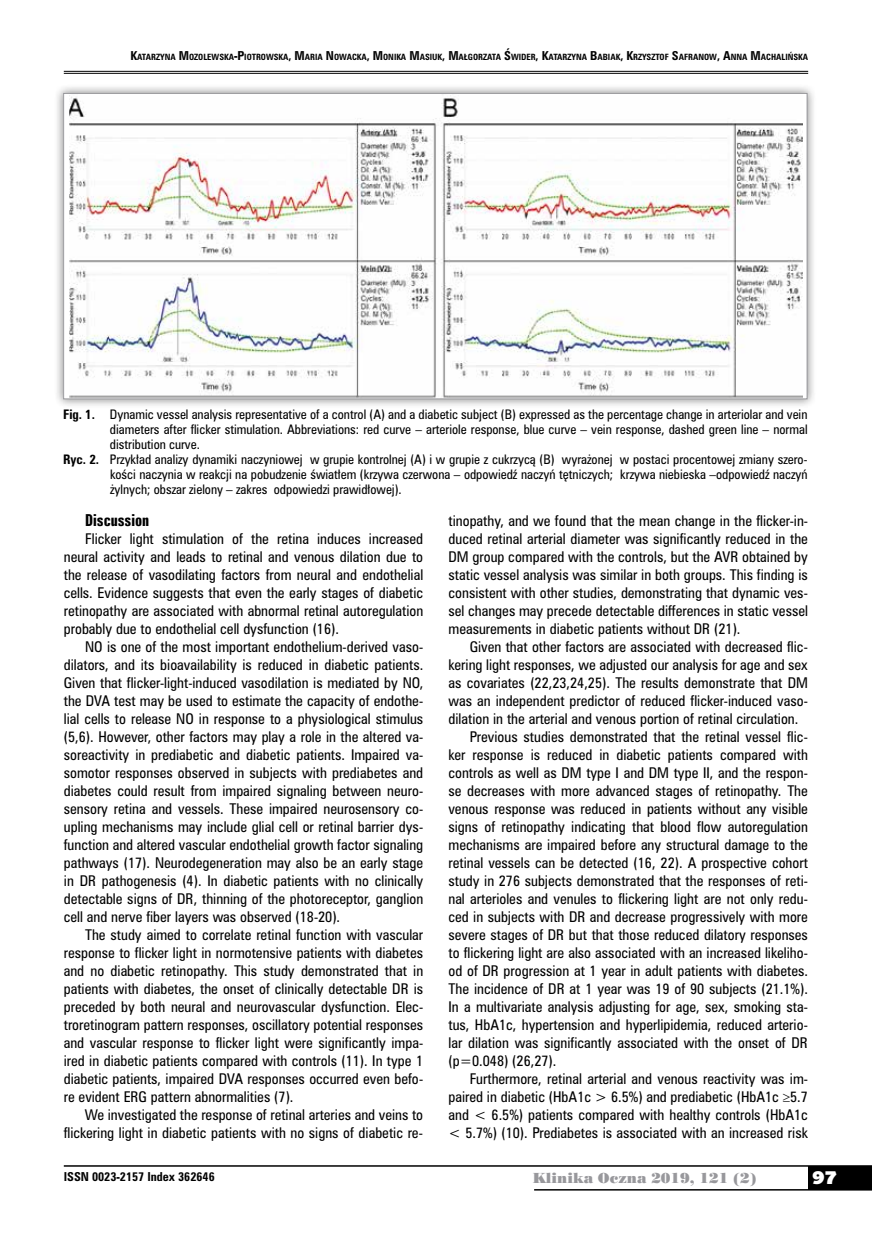
<style>
.page{position:relative;width:872px;height:1234px;background:#fff}
.page>*{position:absolute;margin:0;border:0;box-sizing:border-box;transform-origin:0 0}
.t1{font:18px "Humanst 531 U Blk PL";color:#fff}
.t2{font:15px "Zurich Bd X Cn PL";color:#000}
.t3{font:13.5px/18px "Zurich Cn PL";color:#000;text-align:justify}
.t4{font:13.5px "Poster Bodoni PL";color:#98989c}
.t5{font:12px "Zurich Cn PL";color:#000}
.t6{font:700 11.25px "Zurich Cn PL";color:#000}
.t7{font:700 7.8px "Zurich Cn PL";color:#000}
.s1{font-size:11.25px}
.s2{font-weight:700}
</style>
<div class="page">
<div style="left:808px;top:1165px;width:64px;height:24px;background:#000"></div>
<hr style="left:64px;top:1164px;width:808px;height:2px;background:#000">
<hr style="left:534px;top:1188px;width:338px;height:2px;background:#000">
<hr style="left:64px;top:71px;width:744px;height:1px;background:#000">
<hr style="left:64px;top:73px;width:744px;height:1px;background:#000">
<div style="left:54px;top:84px;width:762px;height:324px;background:#000;opacity:.45"></div>
<img style="left:70px;top:95px;width:732px;height:302px">
<p class="t7" style="left:130px;top:52px;width:679px"><span class="s1">K</span>ATARZYNA <span class="s1">M</span>OZOLEWSKA<span class="s1">-P</span>IOTROWSKA<span class="s1">, M</span>ARIA <span class="s1">N</span> OWACKA<span class="s1">, M</span>ONIKA <span class="s1">M</span>ASIUK<span class="s1">, M</span>AŁGORZATA <span class="s1">Ś</span>WIDER<span class="s1">, K</span>ATARZYNA <span class="s1">B</span>ABIAK<span class="s1">, K</span>RZYSZTOF <span class="s1">S</span>AFRANOW<span class="s1">, A</span>NNA <span class="s1">M</span>ACHALIŃSKA</p>
<p class="t5" style="left:63px;top:406px;width:746px"><span class="s2">Fig. 1.</span> Dynamic vessel analysis representative of a control (A) and a diabetic subject (B) expressed as the percentage change in arteriolar and vein</p>
<p class="t5" style="left:110px;top:421px;width:699px">diameters after flicker stimulation. Abbreviations: red curve – arteriole response, blue curve – vein response, dashed green line – normal</p>
<p class="t5" style="left:110px;top:436px;width:91px">distribution curve.</p>
<p class="t5" style="left:63px;top:451px;width:746px"><span class="s2">Ryc. 2.</span> Przykład analizy dynamiki naczyniowej w grupie kontrolnej (A) i w grupie z cukrzycą (B) wyrażonej w postaci procentowej zmiany szero-</p>
<p class="t5" style="left:110px;top:466px;width:699px">kości naczynia w reakcji na pobudzenie światłem (krzywa czerwona – odpowiedź naczyń tętniczych; krzywa niebieska –odpowiedź naczyń</p>
<p class="t5" style="left:110px;top:481px;width:293px">żylnych; obszar zielony – zakres odpowiedzi prawidłowej).</p>
<p class="t2" style="left:85px;top:510px;width:66px">Discussion</p>
<p class="t3" style="left:64px;top:529px;width:361px;text-indent:21px">Flicker light stimulation of the retina induces increased neural activity and leads to retinal and venous dilation due to the release of vasodilating factors from neural and endothelial cells. Evidence suggests that even the early stages of diabetic retinopathy are associated with abnormal retinal autoregulation probably due to endothelial cell dysfunction (16).</p>
<p class="t3" style="left:64px;top:637px;width:361px;text-indent:21px">NO is one of the most important endothelium-derived vaso&shy;dilators, and its bioavailability is reduced in diabetic patients.<br>Given that flicker-light-induced vasodilation is mediated by NO, the DVA test may be used to estimate the capacity of endothe&shy;lial cells to release NO in response to a physiological stimulus (5,6). However, other factors may play a role in the altered va&shy;soreactivity in prediabetic and diabetic patients. Impaired va&shy;somotor responses observed in subjects with prediabetes and diabetes could result from impaired signaling between neuro&shy;sensory retina and vessels. These impaired neurosensory co&shy;upling mechanisms may include glial cell or retinal barrier dys&shy;function and altered vascular endothelial growth factor signaling pathways (17). Neurodegeneration may also be an early stage in DR pathogenesis (4). In diabetic patients with no clinically detectable signs of DR, thinning of the photoreceptor, ganglion cell and nerve fiber layers was observed (18-20).</p>
<p class="t3" style="left:64px;top:925px;width:361px;text-indent:21px">The study aimed to correlate retinal function with vascular response to flicker light in normotensive patients with diabetes and no diabetic retinopathy. This study demonstrated that in patients with diabetes, the onset of clinically detectable DR is preceded by both neural and neurovascular dysfunction. Elec&shy;troretinogram pattern responses, oscillatory potential responses and vascular response to flicker light were significantly impa&shy;ired in diabetic patients compared with controls (11). In type 1 diabetic patients, impaired DVA responses occurred even befo&shy;re evident ERG pattern abnormalities (7).</p>
<p class="t3" style="left:64px;top:1105px;width:361px;text-align:right">We investigated the response of retinal arteries and veins to flickering light in diabetic patients with no signs of diabetic re-</p>
<p class="t3" style="left:448px;top:511px;width:361px">tinopathy, and we found that the mean change in the flicker-in&shy;duced retinal arterial diameter was significantly reduced in the DM group compared with the controls, but the AVR obtained by static vessel analysis was similar in both groups. This finding is consistent with other studies, demonstrating that dynamic ves&shy;sel changes may precede detectable differences in static vessel measurements in diabetic patients without DR (21).</p>
<p class="t3" style="left:470px;top:637px;width:340px">Given that other factors are associated with decreased flic-</p>
<p class="t3" style="left:448px;top:655px;width:361px">kering light responses, we adjusted our analysis for age and sex</p>
<p class="t3" style="left:448px;top:673px;width:361px">as covariates (22,23,24,25). The results demonstrate that DM</p>
<p class="t3" style="left:448px;top:691px;width:361px">was an independent predictor of reduced flicker-induced vaso-</p>
<p class="t3" style="left:448px;top:709px;width:351px">dilation in the arterial and venous portion of retinal circulation.</p>
<p class="t3" style="left:470px;top:727px;width:339px">Previous studies demonstrated that the retinal vessel flic-</p>
<p class="t3" style="left:448px;top:745px;width:361px">ker response is reduced in diabetic patients compared with</p>
<p class="t3" style="left:448px;top:763px;width:361px">controls as well as DM type I and DM type II, and the respon-</p>
<p class="t3" style="left:448px;top:781px;width:361px">se decreases with more advanced stages of retinopathy. The</p>
<p class="t3" style="left:448px;top:799px;width:361px">venous response was reduced in patients without any visible</p>
<p class="t3" style="left:448px;top:817px;width:361px">signs of retinopathy indicating that blood flow autoregulation</p>
<p class="t3" style="left:448px;top:835px;width:361px">mechanisms are impaired before any structural damage to the</p>
<p class="t3" style="left:448px;top:853px;width:361px">retinal vessels can be detected (16, 22). A prospective cohort</p>
<p class="t3" style="left:448px;top:871px;width:361px">study in 276 subjects demonstrated that the responses of reti-</p>
<p class="t3" style="left:448px;top:889px;width:361px">nal arterioles and venules to flickering light are not only redu-</p>
<p class="t3" style="left:448px;top:907px;width:361px">ced in subjects with DR and decrease progressively with more</p>
<p class="t3" style="left:448px;top:925px;width:361px">severe stages of DR but that those reduced dilatory responses</p>
<p class="t3" style="left:448px;top:943px;width:361px">to flickering light are also associated with an increased likeliho-</p>
<p class="t3" style="left:448px;top:961px;width:361px">od of DR progression at 1 year in adult patients with diabetes.</p>
<p class="t3" style="left:448px;top:979px;width:361px">The incidence of DR at 1 year was 19 of 90 subjects (21.1%).</p>
<p class="t3" style="left:448px;top:997px;width:361px">In a multivariate analysis adjusting for age, sex, smoking sta-</p>
<p class="t3" style="left:448px;top:1015px;width:361px">tus, HbA1c, hypertension and hyperlipidemia, reduced arterio-</p>
<p class="t3" style="left:448px;top:1033px;width:361px">lar dilation was significantly associated with the onset of DR</p>
<p class="t3" style="left:448px;top:1051px;width:109px">(p=0.048) (26,27).</p>
<p class="t3" style="left:470px;top:1069px;width:340px">Furthermore, retinal arterial and venous reactivity was im-</p>
<p class="t3" style="left:448px;top:1087px;width:361px">paired in diabetic (HbA1c &gt; 6.5%) and prediabetic (HbA1c ≥5.7</p>
<p class="t3" style="left:448px;top:1105px;width:361px">and &lt; 6.5%) patients compared with healthy controls (HbA1c</p>
<p class="t3" style="left:448px;top:1123px;width:361px">&lt; 5.7%) (10). Prediabetes is associated with an increased risk</p>
<p class="t6" style="left:64px;top:1168px;width:152px">ISSN 0023-2157 Index 362646</p>
<p class="t4" style="left:532px;top:1168px;width:225px">Klinika Oczna 2019, 121 (2)</p>
<h1 class="t1" style="left:812px;top:1165px;width:26px">97</h1>
</div>
